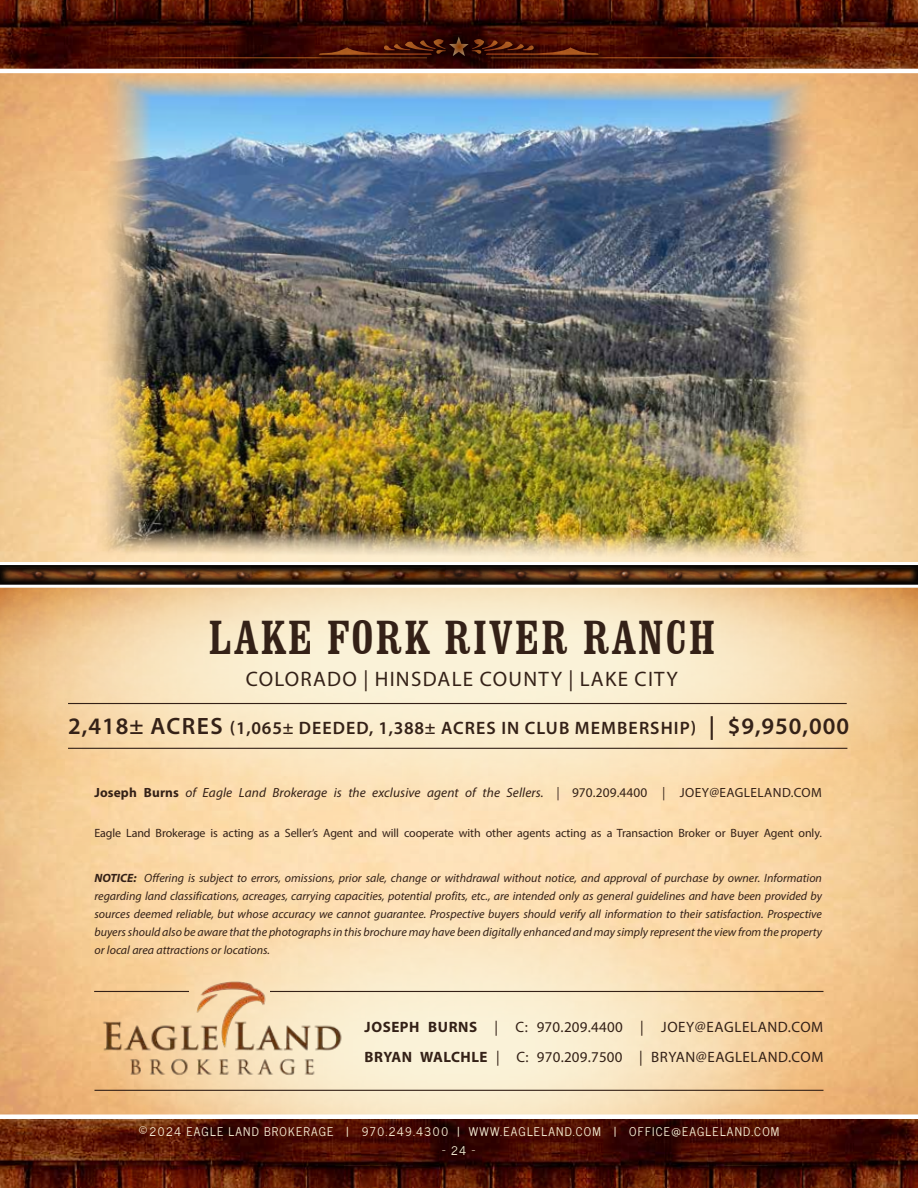
<style>
.page{position:relative;width:918px;height:1188px;background:#fff}
.page>*{position:absolute;margin:0;border:0;box-sizing:border-box;transform-origin:0 0}
.t1{font:condensed 49.5px "Clarendon BT";letter-spacing:.04em;color:#342117}
.t2{font:21px "Myriad Pro";letter-spacing:.06em;color:#342117}
.t3{font:600 18px "Myriad Pro";letter-spacing:.06em;color:#342117}
.t4{font:15px/30px "Myriad Pro";letter-spacing:.035em;color:#342117}
.t5{font:italic 13.35px "Myriad Pro";letter-spacing:.01em;color:#342117}
.t6{font:italic 12px/18px "Myriad Pro";color:#342117;text-align:justify}
.t7{font:12px "Myriad Pro";letter-spacing:-.01em;color:#342117}
.t8{font:12px "News Cycle";letter-spacing:.1em;color:#fbf3d9}
.s1{font-size:23.7px}
.s2{font-weight:700;font-style:normal}
.s3{font-style:normal}
.s4{font-weight:700}
.s5{font-size:16.5px}
</style>
<div class="page">
<img style="left:0;top:75px;width:918px;height:1037px">
<img style="left:0;top:801px;width:918px;height:118px">
<svg style="left:102px;top:907px;width:712px;height:281px;background:#f8e2bc"></svg>
<svg style="left:0;top:1112px;width:918px;height:76px;background:#5b2518"></svg>
<svg style="left:0;top:0;width:918px;height:75px;background:#521b0e"></svg>
<img style="left:94px;top:967px;width:267px;height:111px">
<hr style="left:270px;top:991px;width:554px;height:1px;background:#342117">
<hr style="left:94px;top:991px;width:95px;height:1px;background:#342117">
<svg style="left:0;top:520px;width:918px;height:281px;background:#f6ddb4"></svg>
<hr style="left:68px;top:703px;width:779px;height:1px;background:#342117">
<hr style="left:68px;top:748px;width:779px;height:1px;background:#342117">
<hr style="left:94px;top:1090px;width:730px;height:1px;background:#342117">
<div style="left:487px;top:53px;width:345px;height:14px;background:#000;opacity:.84"></div>
<hr style="left:491px;top:57px;width:332px;height:1px;background:#fff">
<div style="left:468px;top:35px;width:139px;height:29px;background:#000;opacity:.84"></div>
<div style="left:91px;top:53px;width:345px;height:14px;background:#000;opacity:.84"></div>
<hr style="left:94px;top:57px;width:333px;height:1px;background:#fff">
<div style="left:315px;top:35px;width:140px;height:29px;background:#000;opacity:.84"></div>
<div style="left:436px;top:23px;width:46px;height:47px;background:#000;opacity:.52"></div>
<svg style="left:317px;top:37px;width:283px;height:19px;background:#531908"></svg>
<img style="left:92px;top:70px;width:731px;height:491px">
<svg style="left:0;top:561px;width:918px;height:28px"></svg>
<h1 class="t1" style="left:208px;top:606px;width:508px">LAKE FORK RIVER RANCH</h1>
<h2 class="t2" style="left:246px;top:666px;width:434px">COLORADO | HINSDALE COUNTY | LAKE CITY</h2>
<h3 class="t3" style="left:68px;top:717px;width:782px"><span class="s1">2,418± ACRES</span> (1,065± DEEDED, 1,388± ACRES IN CLUB MEMBERSHIP) <span class="s1">| $9,950,000</span></h3>
<p class="t5" style="left:94px;top:785px;width:729px"><span class="s2">Joseph Burns</span> of Eagle Land Brokerage is the exclusive agent of the Sellers. | <span class="s3">970.209.4400</span> | <span class="s3">JOEY@EAGLELAND.COM</span></p>
<p class="t7" style="left:94px;top:826px;width:729px">Eagle Land Brokerage is acting as a Seller’s Agent and will cooperate with other agents acting as a Transaction Broker or Buyer Agent only.</p>
<p class="t6" style="left:94px;top:869px;width:729px"><span class="s4">NOTICE:</span> Offering is subject to errors, omissions, prior sale, change or withdrawal without notice, and approval of purchase by owner. Information regarding land classifications, acreages, carrying capacities, potential profits, etc., are intended only as general guidelines and have been provided by sources deemed reliable, but whose accuracy we cannot guarantee. Prospective buyers should verify all information to their satisfaction. Prospective buyers should also be aware that the photographs in this brochure may have been digitally enhanced and may simply represent the view from the property or local area attractions or locations.</p>
<p class="t4" style="left:365px;top:1011px;width:460px"><span class="s4">JOSEPH BURNS</span> | C: 970.209.4400 | JOEY@EAGLELAND.COM<br><span class="s4">BRYAN WALCHLE</span> | C: 970.209.7500 | BRYAN@EAGLELAND.COM</p>
<p class="t8" style="left:139px;top:1121px;width:642px"><span class="s5">©</span>2024 EAGLE LAND BROKERAGE | 970.249.4300 | WWW.EAGLELAND.COM | OFFICE@EAGLELAND.COM</p>
<p class="t8" style="left:442px;top:1140px;width:34px">— 24 –</p>
</div>
